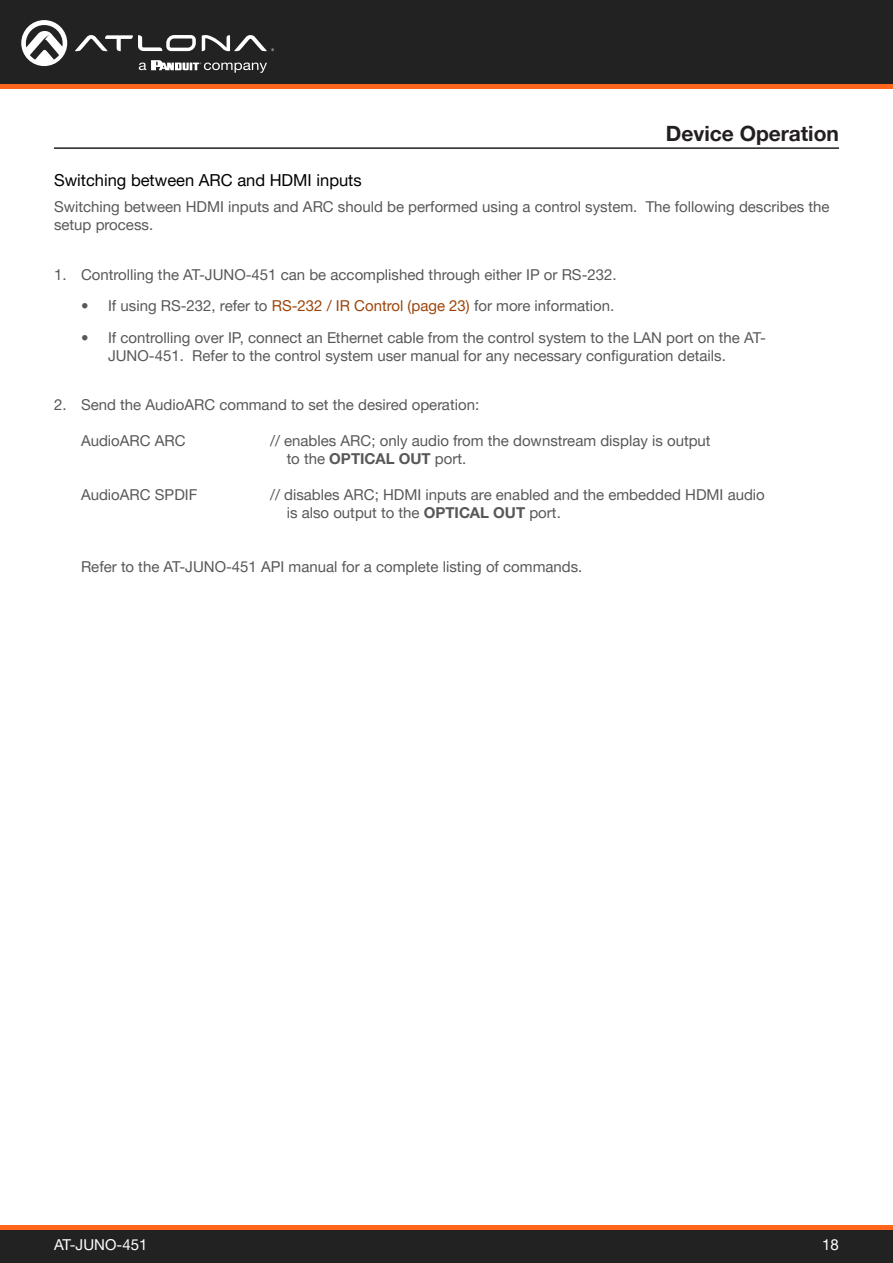
<style>
.page{position:relative;width:893px;height:1263px;background:#fff}
.page>*{position:absolute;margin:0;border:0;box-sizing:border-box;transform-origin:0 0}
.Non_TOC_Section_Header_Right_Align{font:700 21px "Helvetica Neue LTW1 G";color:#231f20}
.Secondary_Subsection{font:16.5px "Helvetica Neue LTW1 G";color:#000}
.Numbered_Steps{font:15px/18px "Helvetica Neue LTW1 G";color:#57585a}
.t1{font:15px "Helvetica Neue LTW1 G";color:#fff}
.s1{color:#9b450a}
.s2{font-weight:700}
</style>
<div class="page">
<div style="left:0;top:1227px;width:893px;height:36px;background:#222"></div>
<hr style="left:0;top:1225px;width:893px;height:4px;background:#ff661c">
<div style="left:0;top:0;width:893px;height:84px;background:#222"></div>
<hr style="left:0;top:84px;width:893px;height:4px;background:#ff661c">
<svg style="left:75px;top:35px;width:121px;height:16px"></svg>
<svg style="left:202px;top:35px;width:72px;height:16px"></svg>
<svg style="left:21px;top:20px;width:46px;height:46px"></svg>
<svg style="left:139px;top:60px;width:128px;height:13px"></svg>
<hr style="left:54px;top:147px;width:785px;height:2px;background:#231f20">
<p class="Non_TOC_Section_Header_Right_Align" style="left:666px;top:120px;width:175px">Device Operation</p>
<p class="Secondary_Subsection" style="left:54px;top:170px;width:309px">Switching between ARC and HDMI inputs</p>
<p class="Numbered_Steps" style="left:54px;top:198px;width:777px">Switching between HDMI inputs and ARC should be performed using a control system. The following describes the setup process.</p>
<p class="Numbered_Steps" style="left:54px;top:265px;width:564px">1. Controlling the AT-JUNO-451 can be accomplished through either IP or RS-232.</p>
<p class="Numbered_Steps" style="left:81px;top:297px;width:535px">• If using RS-232, refer to <span class="s1">RS-232 / IR Control (page 23)</span> for more information.</p>
<p class="Numbered_Steps" style="left:108px;top:328px;width:659px;text-indent:-27px">• If controlling over IP, connect an Ethernet cable from the control system to the LAN port on the AT-<br>JUNO-451. Refer to the control system user manual for any necessary configuration details.</p>
<p class="Numbered_Steps" style="left:54px;top:396px;width:427px">2. Send the AudioARC command to set the desired operation:</p>
<p class="Numbered_Steps" style="left:81px;top:432px;width:106px">AudioARC ARC</p>
<p class="Numbered_Steps" style="left:287px;top:432px;width:425px;text-indent:-17px">// enables ARC; only audio from the downstream display is output to the <span class="s2">OPTICAL OUT</span> port.</p>
<p class="Numbered_Steps" style="left:81px;top:486px;width:118px">AudioARC SPDIF</p>
<p class="Numbered_Steps" style="left:287px;top:486px;width:480px;text-indent:-17px">// disables ARC; HDMI inputs are enabled and the embedded HDMI audio is also output to the <span class="s2">OPTICAL OUT</span> port.</p>
<p class="Numbered_Steps" style="left:81px;top:558px;width:503px">Refer to the AT-JUNO-451 API manual for a complete listing of commands.</p>
<p class="t1" style="left:54px;top:1235px;width:95px">AT-JUNO-451</p>
<p class="t1" style="left:822px;top:1235px;width:18px">18</p>
</div>
